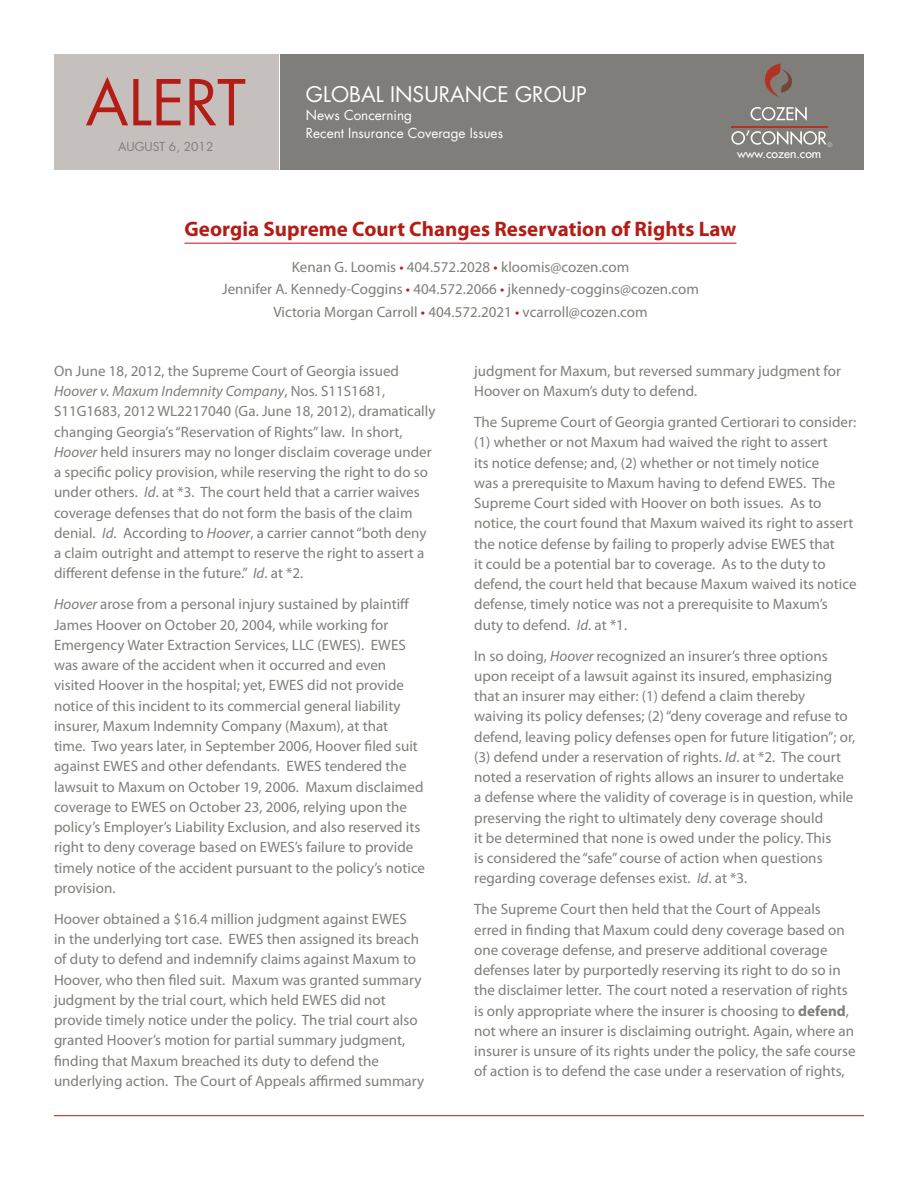
<style>
.page{position:relative;width:918px;height:1188px;background:#fff}
.page>*{position:absolute;margin:0;border:0;box-sizing:border-box;transform-origin:0 0}
.BODY_COPY{font:61.5px "Futura";color:#b41d15}
.t1{font:700 21px "Myriad Pro";color:#b41d15}
.t2{font:21px "Futura";color:#fff}
.BODY_COPY-2{font:15px/20.2px "Myriad Pro";color:#807e7a}
.t3{font:13.5px "Futura";color:#fff}
.t4{font:12.15px "Futura";color:#fff}
.BODY_COPY-3{font:12px "Futura";color:#807e7a}
.t5{font:7.65px "Courier New";color:#fff}
.s1{color:#b41d15}
.s2{font-style:italic}
.s3{font-weight:700}
</style>
<div class="page">
<hr style="left:54px;top:1115px;width:810px;height:1px;background:#b41d15">
<div style="left:54px;top:55px;width:224px;height:115px;background:#c5c0bd"></div>
<div style="left:281px;top:55px;width:583px;height:115px;background:#807e7a"></div>
<svg style="left:751px;top:107px;width:56px;height:14px"></svg>
<svg style="left:731px;top:130px;width:96px;height:15px"></svg>
<hr style="left:731px;top:126px;width:96px;height:1px;background:#b23326">
<svg style="left:765px;top:64px;width:27px;height:33px"></svg>
<hr style="left:184px;top:243px;width:552px;height:1px;background:#d1232a">
<p class="t2" style="left:306px;top:81px;width:282px">GLOBAL INSURANCE GROUP</p>
<p class="t3" style="left:306px;top:106px;width:108px">News Concerning</p>
<p class="t3" style="left:306px;top:124px;width:199px">Recent Insurance Coverage Issues</p>
<p class="BODY_COPY" style="left:86px;top:76px;width:162px">ALERT</p>
<p class="BODY_COPY-3" style="left:118px;top:139px;width:97px">AUGUST 6, 2012</p>
<p class="t5" style="left:828px;top:140px;width:6px">®</p>
<p class="t4" style="left:737px;top:146px;width:86px">www.cozen.com</p>
<p class="t1" style="left:184px;top:215px;width:553px">Georgia Supreme Court Changes Reservation of Rights Law</p>
<p class="BODY_COPY-2" style="left:222px;top:255px;width:478px;line-height:22.5px;text-align:center">Kenan G. Loomis <span class="s1">•</span> 404.572.2028 <span class="s1">•</span> kloomis@cozen.com<br>Jennifer A. Kennedy-Coggins <span class="s1">•</span> 404.572.2066 <span class="s1">•</span> jkennedy-coggins@cozen.com<br>Victoria Morgan Carroll <span class="s1">•</span> 404.572.2021 <span class="s1">•</span> vcarroll@cozen.com</p>
<p class="BODY_COPY-2" style="left:54px;top:360px;width:383px">On June 18, 2012, the Supreme Court of Georgia issued <span class="s2">Hoover v. Maxum Indemnity Company</span>, Nos. S11S1681, S11G1683, 2012 WL2217040 (Ga. June 18, 2012), dramatically changing Georgia’s “Reservation of Rights” law. In short, <span class="s2">Hoover</span> held insurers may no longer disclaim coverage under a specific policy provision, while reserving the right to do so under others. <span class="s2">Id</span>. at *3. The court held that a carrier waives coverage defenses that do not form the basis of the claim denial. <span class="s2">Id</span>. According to <span class="s2">Hoover</span>, a carrier cannot “both deny a claim outright and attempt to reserve the right to assert a different defense in the future.” <span class="s2">Id</span>. at *2.</p>
<p class="BODY_COPY-2" style="left:54px;top:594px;width:373px"><span class="s2">Hoover</span> arose from a personal injury sustained by plaintiff James Hoover on October 20, 2004, while working for Emergency Water Extraction Services, LLC (EWES). EWES was aware of the accident when it occurred and even visited Hoover in the hospital; yet, EWES did not provide notice of this incident to its commercial general liability insurer, Maxum Indemnity Company (Maxum), at that<br>time. Two years later, in September 2006, Hoover filed suit against EWES and other defendants. EWES tendered the lawsuit to Maxum on October 19, 2006. Maxum disclaimed coverage to EWES on October 23, 2006, relying upon the policy’s Employer’s Liability Exclusion, and also reserved its right to deny coverage based on EWES’s failure to provide timely notice of the accident pursuant to the policy’s notice provision.</p>
<p class="BODY_COPY-2" style="left:54px;top:908px;width:372px">Hoover obtained a $16.4 million judgment against EWES<br>in the underlying tort case. EWES then assigned its breach of duty to defend and indemnify claims against Maxum to Hoover, who then filed suit. Maxum was granted summary judgment by the trial court, which held EWES did not provide timely notice under the policy. The trial court also granted Hoover’s motion for partial summary judgment, finding that Maxum breached its duty to defend the underlying action. The Court of Appeals affirmed summary</p>
<p class="BODY_COPY-2" style="left:474px;top:360px;width:368px">judgment for Maxum, but reversed summary judgment for<br>Hoover on Maxum’s duty to defend.</p>
<p class="BODY_COPY-2" style="left:474px;top:412px;width:384px">The Supreme Court of Georgia granted Certiorari to consider: (1) whether or not Maxum had waived the right to assert<br>its notice defense; and, (2) whether or not timely notice<br>was a prerequisite to Maxum having to defend EWES. The Supreme Court sided with Hoover on both issues. As to notice, the court found that Maxum waived its right to assert the notice defense by failing to properly advise EWES that<br>it could be a potential bar to coverage. As to the duty to defend, the court held that because Maxum waived its notice defense, timely notice was not a prerequisite to Maxum’s duty to defend. <span class="s2">Id</span>. at *1.</p>
<p class="BODY_COPY-2" style="left:474px;top:645px;width:383px">In so doing, <span class="s2">Hoover</span> recognized an insurer’s three options upon receipt of a lawsuit against its insured, emphasizing that an insurer may either: (1) defend a claim thereby waiving its policy defenses; (2) “deny coverage and refuse to defend, leaving policy defenses open for future litigation”; or, (3) defend under a reservation of rights. <span class="s2">Id</span>. at *2. The court noted a reservation of rights allows an insurer to undertake<br>a defense where the validity of coverage is in question, while preserving the right to ultimately deny coverage should<br>it be determined that none is owed under the policy. This<br>is considered the “safe” course of action when questions regarding coverage defenses exist. <span class="s2">Id</span>. at *3.</p>
<p class="BODY_COPY-2" style="left:474px;top:899px;width:383px">The Supreme Court then held that the Court of Appeals erred in finding that Maxum could deny coverage based on one coverage defense, and preserve additional coverage defenses later by purportedly reserving its right to do so in the disclaimer letter. The court noted a reservation of rights is only appropriate where the insurer is choosing to <span class="s3">defend</span>, not where an insurer is disclaiming outright. Again, where an insurer is unsure of its rights under the policy, the safe course of action is to defend the case under a reservation of rights,</p>
</div>
